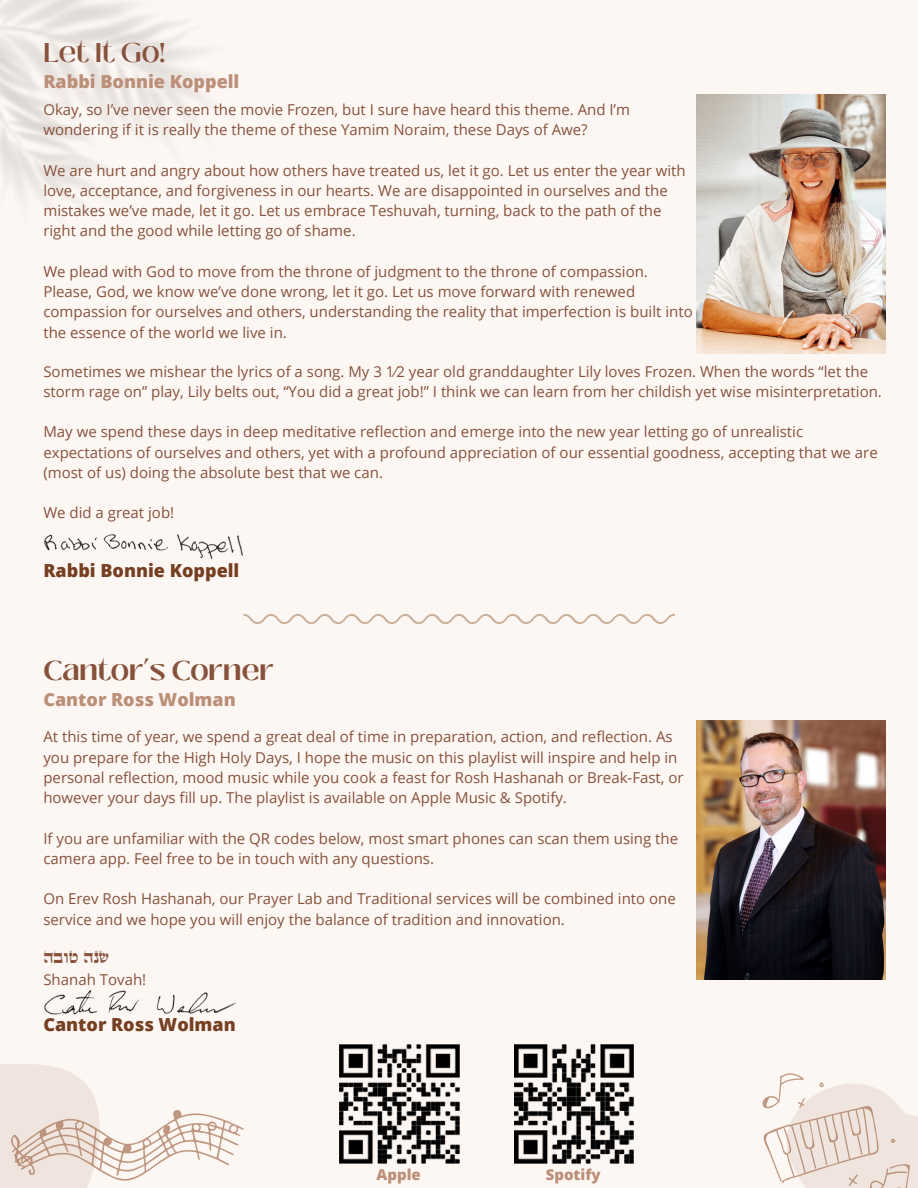
<style>
.page{position:relative;width:918px;height:1188px;background:#fdf7f4}
.page>*{position:absolute;margin:0;border:0;box-sizing:border-box;transform-origin:0 0}
.t1{font:700 27px "Black Mango";color:#86523c}
.t2{font:600 27px "Black Mango";color:#86523c}
.t3{font:800 18px "Open Sans";color:#bb8f78}
.t4{font:800 18px "Open Sans";color:#763f21}
.t5{font:15px/20.2px "Open Sans";color:#86523c}
.t6{font:800 15px "Open Sans";color:#bb8f78}
.t7{font:15px "Shlomo Stam";color:#86523c}
</style>
<div class="page">
<img style="left:697px;top:94px;width:189px;height:259px">
<svg style="left:762px;top:1073px;width:156px;height:115px"></svg>
<svg style="left:0;top:1064px;width:244px;height:124px"></svg>
<img style="left:697px;top:721px;width:189px;height:259px">
<svg style="left:243px;top:614px;width:432px;height:10px"></svg>
<img style="left:514px;top:1044px;width:120px;height:119px">
<img style="left:340px;top:1044px;width:119px;height:119px">
<img style="left:44px;top:534px;width:199px;height:25px">
<img style="left:44px;top:991px;width:193px;height:24px">
<p class="t2" style="left:43px;top:32px;width:123px">Let It Go!</p>
<p class="t3" style="left:43px;top:69px;width:198px">Rabbi Bonnie Koppell</p>
<p class="t5" style="left:43px;top:99px;width:588px">Okay, so I’ve never seen the movie Frozen, but I sure have heard this theme. And I’m wondering if it is really the theme of these Yamim Noraim, these Days of Awe?</p>
<p class="t5" style="left:43px;top:160px;width:644px">We are hurt and angry about how others have treated us, let it go. Let us enter the year with love, acceptance, and forgiveness in our hearts. We are disappointed in ourselves and the mistakes we’ve made, let it go. Let us embrace Teshuvah, turning, back to the path of the right and the good while letting go of shame.</p>
<p class="t5" style="left:43px;top:261px;width:651px">We plead with God to move from the throne of judgment to the throne of compassion.<br>Please, God, we know we’ve done wrong, let it go. Let us move forward with renewed compassion for ourselves and others, understanding the reality that imperfection is built into the essence of the world we live in.</p>
<p class="t5" style="left:43px;top:361px;width:840px">Sometimes we mishear the lyrics of a song. My 3 1⁄2 year old granddaughter Lily loves Frozen. When the words “let the storm rage on” play, Lily belts out, “You did a great job!” I think we can learn from her childish yet wise misinterpretation.</p>
<p class="t5" style="left:43px;top:421px;width:836px">May we spend these days in deep meditative reflection and emerge into the new year letting go of unrealistic expectations of ourselves and others, yet with a profound appreciation of our essential goodness, accepting that we are (most of us) doing the absolute best that we can.</p>
<p class="t5" style="left:43px;top:502px;width:132px">We did a great job!</p>
<p class="t4" style="left:43px;top:558px;width:198px">Rabbi Bonnie Koppell</p>
<p class="t1" style="left:43px;top:650px;width:232px">Cantor’s Corner</p>
<p class="t3" style="left:43px;top:687px;width:194px">Cantor Ross Wolman</p>
<p class="t5" style="left:43px;top:726px;width:642px">At this time of year, we spend a great deal of time in preparation, action, and reflection. As you prepare for the High Holy Days, I hope the music on this playlist will inspire and help in personal reflection, mood music while you cook a feast for Rosh Hashanah or Break-Fast, or however your days fill up. The playlist is available on Apple Music &amp; Spotify.</p>
<p class="t5" style="left:43px;top:828px;width:636px">If you are unfamiliar with the QR codes below, most smart phones can scan them using the camera app. Feel free to be in touch with any questions.</p>
<p class="t5" style="left:43px;top:888px;width:634px">On Erev Rosh Hashanah, our Prayer Lab and Traditional services will be combined into one service and we hope you will enjoy the balance of tradition and innovation.</p>
<p class="t7" style="left:43px;top:947px;width:67px">ה ב טו ה שנ</p>
<p class="t5" style="left:43px;top:969px;width:104px">Shanah Tovah!</p>
<p class="t4" style="left:43px;top:1012px;width:194px">Cantor Ross Wolman</p>
<p class="t6" style="left:377px;top:1164px;width:46px">Apple</p>
<p class="t6" style="left:546px;top:1164px;width:56px">Spotify</p>
</div>
